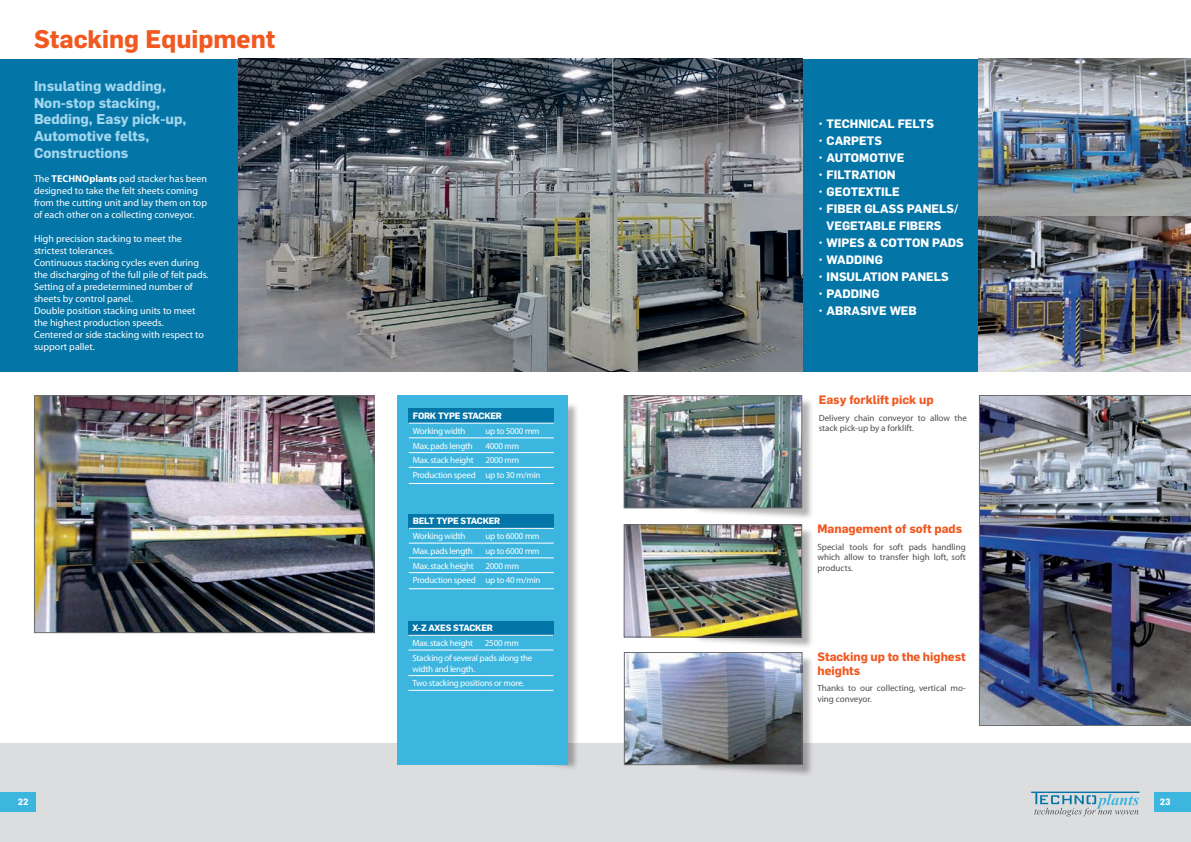
<style>
.page{position:relative;width:1191px;height:842px;background:#fff}
.page>*{position:absolute;margin:0;border:0;box-sizing:border-box;transform-origin:0 0}
.t1{font:700 25px "Flama";color:#f15921}
.t2{font:700 14px/16.8px "Flama";color:#a1d6ee}
.t3{font:700 12px/17px "Flama";color:#fff}
.t4{font:700 12px/14.4px "Flama";color:#f15921}
.t5{font:10px/12px "Myriad";color:#fff}
.t6{font:9px/14.8px "Myriad";letter-spacing:-.025em;color:#fff}
.t7{font:9px/10.8px "Myriad";color:#4b4c4d}
.t8{font:700 9px "Flama";letter-spacing:-.025em;color:#fff}
.s1{font-weight:700}
</style>
<div class="page">
<div style="left:0;top:743px;width:1191px;height:99px;background:#dcdddf"></div>
<div style="left:0;top:59px;width:1191px;height:312px;background:#0375a7"></div>
<div style="left:1154px;top:792px;width:37px;height:19px;background:#3cb6df"></div>
<div style="left:0;top:792px;width:36px;height:19px;background:#3cb6df"></div>
<svg style="left:1031px;top:792px;width:108px;height:24px"></svg>
<img style="left:36px;top:397px;width:336px;height:234px">
<div style="left:34px;top:395px;width:340px;height:238px;border:1px solid #6c6d70"></div>
<img style="left:238px;top:59px;width:564px;height:313px">
<img style="left:979px;top:59px;width:212px;height:312px">
<div style="left:693px;top:398px;width:121px;height:122px;background:#231f20;opacity:.35"></div>
<div style="left:693px;top:527px;width:121px;height:122px;background:#231f20;opacity:.35"></div>
<div style="left:693px;top:655px;width:121px;height:122px;background:#231f20;opacity:.35"></div>
<img style="left:626px;top:397px;width:174px;height:109px">
<div style="left:624px;top:395px;width:178px;height:113px;border:1px solid #6c6d70"></div>
<img style="left:626px;top:527px;width:174px;height:108px">
<div style="left:624px;top:525px;width:178px;height:112px;border:1px solid #6c6d70"></div>
<img style="left:626px;top:654px;width:174px;height:109px">
<div style="left:624px;top:652px;width:178px;height:113px;border:1px solid #6c6d70"></div>
<img style="left:979px;top:395px;width:212px;height:331px">
<div style="left:400px;top:402px;width:179px;height:369px;background:#231f20;opacity:.35"></div>
<div style="left:397px;top:395px;width:170px;height:370px;background:#3cb6df"></div>
<div style="left:409px;top:409px;width:145px;height:14px;background:#0375a7"></div>
<hr style="left:409px;top:423px;width:72px;height:1px;background:#fff">
<hr style="left:481px;top:423px;width:73px;height:1px;background:#fff">
<hr style="left:409px;top:438px;width:72px;height:1px;background:#fff">
<hr style="left:481px;top:438px;width:73px;height:1px;background:#fff">
<hr style="left:409px;top:452px;width:72px;height:1px;background:#fff">
<hr style="left:481px;top:452px;width:73px;height:1px;background:#fff">
<hr style="left:409px;top:467px;width:72px;height:1px;background:#fff">
<hr style="left:481px;top:467px;width:73px;height:1px;background:#fff">
<hr style="left:409px;top:483px;width:72px;height:1px;background:#fff">
<hr style="left:481px;top:483px;width:73px;height:1px;background:#fff">
<div style="left:409px;top:514px;width:145px;height:14px;background:#0375a7"></div>
<hr style="left:409px;top:528px;width:72px;height:1px;background:#fff">
<hr style="left:481px;top:528px;width:73px;height:1px;background:#fff">
<hr style="left:409px;top:543px;width:72px;height:1px;background:#fff">
<hr style="left:481px;top:543px;width:73px;height:1px;background:#fff">
<hr style="left:409px;top:558px;width:72px;height:1px;background:#fff">
<hr style="left:481px;top:558px;width:73px;height:1px;background:#fff">
<hr style="left:409px;top:572px;width:72px;height:1px;background:#fff">
<hr style="left:481px;top:572px;width:73px;height:1px;background:#fff">
<hr style="left:409px;top:588px;width:72px;height:1px;background:#fff">
<hr style="left:481px;top:588px;width:73px;height:1px;background:#fff">
<div style="left:408px;top:621px;width:145px;height:14px;background:#0375a7"></div>
<hr style="left:408px;top:635px;width:73px;height:1px;background:#fff">
<hr style="left:481px;top:635px;width:72px;height:1px;background:#fff">
<hr style="left:408px;top:650px;width:73px;height:1px;background:#fff">
<hr style="left:481px;top:650px;width:72px;height:1px;background:#fff">
<hr style="left:408px;top:675px;width:73px;height:1px;background:#fff">
<hr style="left:481px;top:675px;width:72px;height:1px;background:#fff">
<hr style="left:408px;top:690px;width:73px;height:1px;background:#fff">
<hr style="left:481px;top:690px;width:72px;height:1px;background:#fff">
<h1 class="t1" style="left:34px;top:23px;width:243px">Stacking Equipment</h1>
<h2 class="t2" style="left:34px;top:77px;width:154px">Insulating wadding,<br>Non-stop stacking,<br>Bedding, Easy pick-up,<br>Automotive felts,<br>Constructions</h2>
<p class="t5" style="left:34px;top:173px;width:175px">The <span class="s1">TECHNOplants</span> pad stacker has been designed to take the felt sheets coming from the cutting unit and lay them on top of each other on a collecting conveyor.</p>
<p class="t5" style="left:34px;top:233px;width:176px">High precision stacking to meet the strictest tolerances.<br>Continuous stacking cycles even during the discharging of the full pile of felt pads.<br>Setting of a predetermined number of sheets by control panel.<br>Double position stacking units to meet the highest production speeds.<br>Centered or side stacking with respect to support pallet.</p>
<p class="t8" style="left:413px;top:410px;width:91px">FORK TYPE STACKER</p>
<p class="t6" style="left:413px;top:424px;width:54px">Working width</p>
<p class="t6" style="left:485px;top:424px;width:56px">up to 5000 mm</p>
<p class="t6" style="left:413px;top:439px;width:62px">Max. pads length</p>
<p class="t6" style="left:485px;top:439px;width:36px">4000 mm</p>
<p class="t6" style="left:413px;top:453px;width:62px">Max. stack height</p>
<p class="t6" style="left:413px;top:453px;width:129px;text-indent:73px">2000 mm<br>Production speed up to 30 m/min</p>
<p class="t8" style="left:413px;top:516px;width:89px">BELT TYPE STACKER</p>
<p class="t6" style="left:413px;top:529px;width:54px">Working width</p>
<p class="t6" style="left:485px;top:529px;width:56px">up to 6000 mm</p>
<p class="t6" style="left:413px;top:544px;width:62px">Max. pads length</p>
<p class="t6" style="left:485px;top:544px;width:56px">up to 6000 mm</p>
<p class="t6" style="left:413px;top:559px;width:62px">Max. stack height</p>
<p class="t6" style="left:413px;top:559px;width:129px;text-indent:73px">2000 mm<br>Production speed up to 40 m/min</p>
<p class="t8" style="left:412px;top:623px;width:82px">X-Z AXES STACKER</p>
<p class="t6" style="left:412px;top:636px;width:62px">Max. stack height</p>
<p class="t6" style="left:412px;top:636px;width:122px;text-indent:73px">2500 mm<br>Stacking of several pads along the</p>
<p class="t6" style="left:412px;top:661px;width:113px">width and length.<br>Two stacking positions or more.</p>
<p class="t3" style="left:818px;top:115px;width:118px">• TECHNICAL FELTS</p>
<p class="t3" style="left:818px;top:132px;width:65px">• CARPETS</p>
<p class="t3" style="left:818px;top:149px;width:88px">• AUTOMOTIVE</p>
<p class="t3" style="left:818px;top:166px;width:79px">• FILTRATION</p>
<p class="t3" style="left:818px;top:183px;width:83px">• GEOTEXTILE</p>
<p class="t3" style="left:826px;top:200px;width:133px;text-indent:-9px">• FIBER GLASS PANELS/<br>VEGETABLE FIBERS</p>
<p class="t3" style="left:818px;top:234px;width:147px">• WIPES &amp; COTTON PADS</p>
<p class="t3" style="left:818px;top:251px;width:66px">• WADDING</p>
<p class="t3" style="left:818px;top:268px;width:132px">• INSULATION PANELS</p>
<p class="t3" style="left:818px;top:285px;width:63px">• PADDING</p>
<p class="t3" style="left:818px;top:302px;width:100px">• ABRASIVE WEB</p>
<p class="t4" style="left:818px;top:392px;width:116px">Easy forklift pick up</p>
<p class="t7" style="left:818px;top:412px;width:150px">Delivery chain conveyor to allow the stack pick-up by a forklift.</p>
<p class="t4" style="left:817px;top:521px;width:146px">Management of soft pads</p>
<p class="t7" style="left:817px;top:541px;width:150px;text-align:justify">Special tools for soft pads handling which allow to transfer high loft, soft products.</p>
<p class="t4" style="left:817px;top:649px;width:150px">Stacking up to the highest heights</p>
<p class="t7" style="left:817px;top:683px;width:150px">Thanks to our collecting, vertical mo&shy;ving conveyor.</p>
<p class="t8" style="left:18px;top:796px;width:12px">22</p>
<p class="t8" style="left:1159px;top:796px;width:12px">23</p>
</div>
